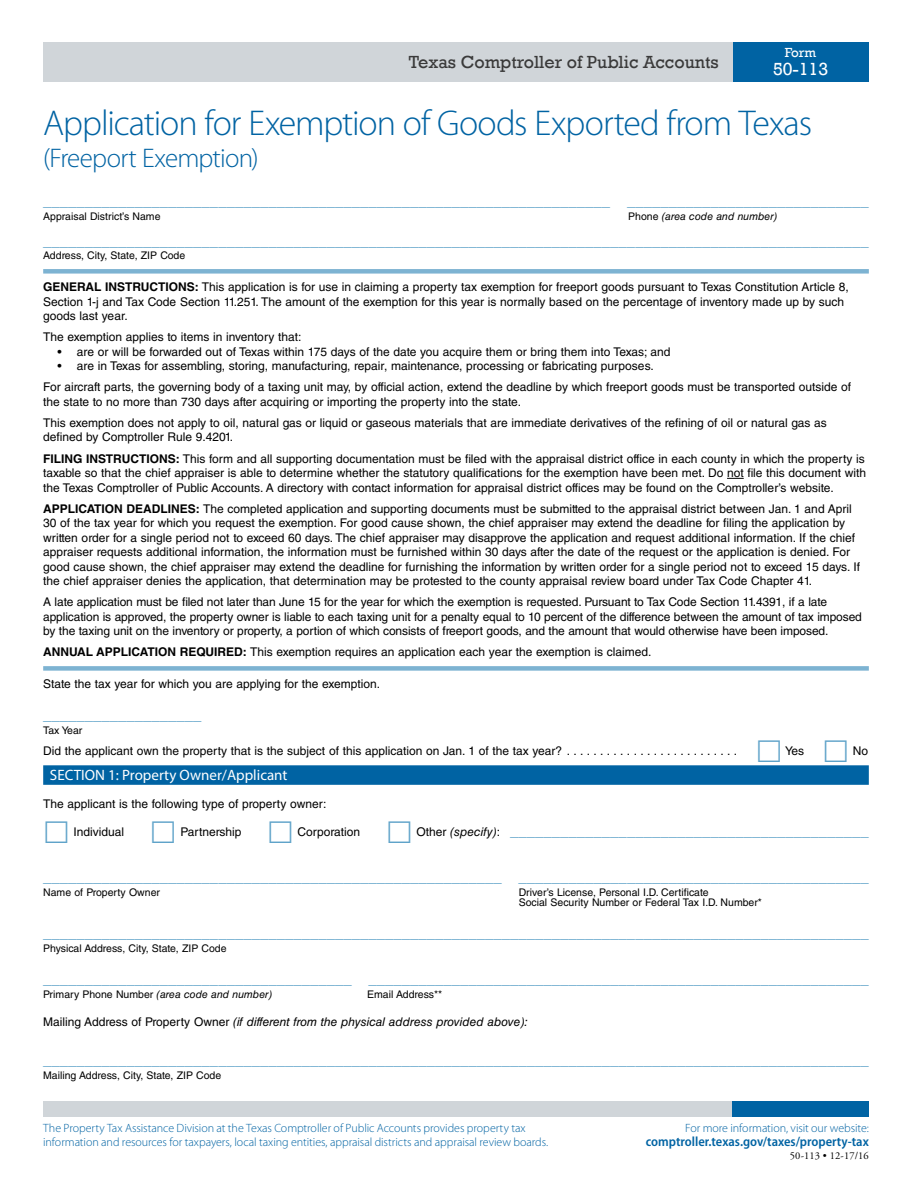
<style>
.page{position:relative;width:918px;height:1188px;background:#fff}
.page>*{position:absolute;margin:0;border:0;box-sizing:border-box;transform-origin:0 0}
.Title{font:300 36px "Myriad Pro";letter-spacing:-.025em;color:#0063a3}
.t1{font:300 27px "Myriad Pro";letter-spacing:-.03em;color:#0063a3}
.t2{font:18px "Rockwell";color:#3a3a3a}
.t3{font:18px "Rockwell";color:#fff}
.t4{font:15px "Helvetica LT Std";color:#5fa3c9}
.Divider_Bar{font:15px "Myriad Pro";color:#fff}
.t5{font:600 semi-condensed 13.5px "Myriad Pro";color:#0063a3}
.t6{font:13.5px "Rockwell";color:#fff}
.Intro_Text{font:12px "Helvetica LT Std";color:#000}
.p1_Footer_Text{font:300 12px "Myriad Pro";letter-spacing:-.005em;color:#0063a3}
.Body_text{font:12px "Helvetica LT Std";color:#000}
.Body_text-2{font:italic 12px "Helvetica LT Std";color:#000}
.t7{font:10.5px/10.5px "Helvetica LT Std";color:#000}
.t8{font:italic 10.5px "Helvetica LT Std";color:#000}
.Form_Number_at_Bot{font:10.5px "Adobe Garamond Pro";letter-spacing:.01em;color:#000}
.s1{font-style:normal}
.s2{font-weight:700}
.s3{font-size:12px;color:#000}
.s4{font-style:italic;font-size:12px;color:#000}
</style>
<div class="page">
<div style="left:43px;top:1102px;width:689px;height:15px;background:#d0d5d9"></div>
<div style="left:732px;top:1102px;width:137px;height:15px;background:#0063a3"></div>
<div style="left:732px;top:42px;width:137px;height:39px;background:#0063a3"></div>
<div style="left:43px;top:42px;width:689px;height:39px;background:#d0d5d9"></div>
<div style="left:43px;top:269px;width:826px;height:5px;background:#7db3d2"></div>
<svg style="left:727px;top:478px;width:17px;height:1px"></svg>
<div style="left:43px;top:666px;width:826px;height:5px;background:#7db3d2"></div>
<div style="left:43px;top:765px;width:826px;height:20px;background:#0063a3"></div>
<p class="t6" style="left:785px;top:45px;width:33px">Form</p>
<p class="t3" style="left:773px;top:59px;width:57px">50-113</p>
<h1 class="Title" style="left:43px;top:103px;width:770px">Application for Exemption of Goods Exported from Texas</h1>
<p class="t1" style="left:43px;top:144px;width:217px">(Freeport Exemption)</p>
<p class="t2" style="left:409px;top:51px;width:311px">Texas Comptroller of Public Accounts</p>
<p class="t4" style="left:43px;top:192px;width:827px">____________________________________________________________________ _____________________________</p>
<p class="t7" style="left:43px;top:211px;width:119px">Appraisal District’s Name</p>
<p class="t8" style="left:628px;top:210px;width:151px"><span class="s1">Phone</span> (area code and number)</p>
<p class="t4" style="left:43px;top:232px;width:827px">___________________________________________________________________________________________________</p>
<p class="t7" style="left:43px;top:250px;width:144px">Address, City, State, ZIP Code</p>
<p class="Intro_Text" style="left:43px;top:280px;width:807px"><span class="s2">GENERAL INSTRUCTIONS:</span> This application is for use in claiming a property tax exemption for freeport goods pursuant to Texas Constitution Article 8,</p>
<p class="Intro_Text" style="left:43px;top:294px;width:802px">Section 1-j and Tax Code Section 11.251. The amount of the exemption for this year is normally based on the percentage of inventory made up by such</p>
<p class="Intro_Text" style="left:43px;top:309px;width:86px">goods last year.</p>
<p class="Intro_Text" style="left:43px;top:330px;width:260px">The exemption applies to items in inventory that:</p>
<p class="Intro_Text" style="left:57px;top:345px;width:615px">• are or will be forwarded out of Texas within 175 days of the date you acquire them or bring them into Texas; and</p>
<p class="Intro_Text" style="left:57px;top:359px;width:598px">• are in Texas for assembling, storing, manufacturing, repair, maintenance, processing or fabricating purposes.</p>
<p class="Intro_Text" style="left:43px;top:380px;width:809px">For aircraft parts, the governing body of a taxing unit may, by official action, extend the deadline by which freeport goods must be transported outside of</p>
<p class="Intro_Text" style="left:43px;top:395px;width:479px">the state to no more than 730 days after acquiring or importing the property into the state.</p>
<p class="Intro_Text" style="left:43px;top:416px;width:785px">This exemption does not apply to oil, natural gas or liquid or gaseous materials that are immediate derivatives of the refining of oil or natural gas as</p>
<p class="Intro_Text" style="left:43px;top:430px;width:191px">defined by Comptroller Rule 9.4201.</p>
<p class="Intro_Text" style="left:43px;top:451px;width:823px"><span class="s2">FILING INSTRUCTIONS:</span> This form and all supporting documentation must be filed with the appraisal district office in each county in which the property is</p>
<p class="Intro_Text" style="left:43px;top:466px;width:825px">taxable so that the chief appraiser is able to determine whether the statutory qualifications for the exemption have been met. Do not file this document with</p>
<p class="Intro_Text" style="left:43px;top:480px;width:792px">the Texas Comptroller of Public Accounts. A directory with contact information for appraisal district offices may be found on the Comptroller’s website.</p>
<p class="Intro_Text" style="left:43px;top:502px;width:810px"><span class="s2">APPLICATION DEADLINES:</span> The completed application and supporting documents must be submitted to the appraisal district between Jan. 1 and April</p>
<p class="Intro_Text" style="left:43px;top:516px;width:804px">30 of the tax year for which you request the exemption. For good cause shown, the chief appraiser may extend the deadline for filing the application by</p>
<p class="Intro_Text" style="left:43px;top:531px;width:814px">written order for a single period not to exceed 60 days. The chief appraiser may disapprove the application and request additional information. If the chief</p>
<p class="Intro_Text" style="left:43px;top:545px;width:808px">appraiser requests additional information, the information must be furnished within 30 days after the date of the request or the application is denied. For</p>
<p class="Intro_Text" style="left:43px;top:559px;width:818px">good cause shown, the chief appraiser may extend the deadline for furnishing the information by written order for a single period not to exceed 15 days. If</p>
<p class="Intro_Text" style="left:43px;top:574px;width:770px">the chief appraiser denies the application, that determination may be protested to the county appraisal review board under Tax Code Chapter 41.</p>
<p class="Intro_Text" style="left:43px;top:595px;width:785px">A late application must be filed not later than June 15 for the year for which the exemption is requested. Pursuant to Tax Code Section 11.4391, if a late</p>
<p class="Intro_Text" style="left:43px;top:610px;width:820px">application is approved, the property owner is liable to each taxing unit for a penalty equal to 10 percent of the difference between the amount of tax imposed</p>
<p class="Intro_Text" style="left:43px;top:624px;width:787px">by the taxing unit on the inventory or property, a portion of which consists of freeport goods, and the amount that would otherwise have been imposed.</p>
<p class="Intro_Text" style="left:43px;top:645px;width:610px"><span class="s2">ANNUAL APPLICATION REQUIRED:</span> This exemption requires an application each year the exemption is claimed.</p>
<p class="Body_text" style="left:43px;top:677px;width:338px">State the tax year for which you are applying for the exemption.</p>
<p class="t4" style="left:43px;top:706px;width:160px">___________________</p>
<p class="t7" style="left:43px;top:725px;width:41px">Tax Year</p>
<p class="Intro_Text" style="left:43px;top:744px;width:528px">Did the applicant own the property that is the subject of this application on Jan. 1 of the tax year? ..........................</p>
<p class="Intro_Text" style="left:785px;top:744px;width:20px">Yes</p>
<p class="Intro_Text" style="left:853px;top:744px;width:17px">No</p>
<h2 class="Divider_Bar" style="left:50px;top:766px;width:239px">SECTION 1: Property Owner/Applicant</h2>
<p class="Body_text" style="left:43px;top:797px;width:285px">The applicant is the following type of property owner:</p>
<p class="Intro_Text" style="left:74px;top:825px;width:52px">Individual</p>
<p class="Intro_Text" style="left:180px;top:825px;width:63px">Partnership</p>
<p class="Intro_Text" style="left:298px;top:825px;width:64px">Corporation</p>
<p class="t4" style="left:416px;top:822px;width:454px"><span class="s3">Other</span> <span class="s4">(specify)</span><span class="s3">:</span> ___________________________________________</p>
<p class="t4" style="left:43px;top:868px;width:827px">_______________________________________________________ __________________________________________</p>
<p class="t7" style="left:43px;top:887px;width:118px">Name of Property Owner</p>
<p class="t7" style="left:519px;top:887px;width:245px">Driver’s License, Personal I.D. Certificate<br>Social Security Number or Federal Tax I.D. Number*</p>
<p class="t4" style="left:43px;top:924px;width:827px">___________________________________________________________________________________________________</p>
<p class="t7" style="left:43px;top:943px;width:185px">Physical Address, City, State, ZIP Code</p>
<p class="t4" style="left:43px;top:970px;width:827px">_____________________________________ ____________________________________________________________</p>
<p class="t8" style="left:43px;top:988px;width:231px"><span class="s1">Primary Phone Number</span> (area code and number)</p>
<p class="t7" style="left:367px;top:989px;width:77px">Email Address**</p>
<p class="Body_text-2" style="left:43px;top:1015px;width:486px"><span class="s1">Mailing Address of Property Owner</span> (if different from the physical address provided above):</p>
<p class="t4" style="left:43px;top:1051px;width:827px">___________________________________________________________________________________________________</p>
<p class="t7" style="left:43px;top:1070px;width:180px">Mailing Address, City, State, ZIP Code</p>
<p class="p1_Footer_Text" style="left:43px;top:1121px;width:484px">The Property Tax Assistance Division at the Texas Comptroller of Public Accounts provides property tax</p>
<p class="p1_Footer_Text" style="left:43px;top:1136px;width:507px">information and resources for taxpayers, local taxing entities, appraisal districts and appraisal review boards.</p>
<p class="p1_Footer_Text" style="left:685px;top:1121px;width:185px">For more information, visit our website:</p>
<p class="t5" style="left:646px;top:1134px;width:224px">comptroller.texas.gov/taxes/property-tax</p>
<p class="Form_Number_at_Bot" style="left:790px;top:1149px;width:80px">50-113 • 12-17/16</p>
</div>
